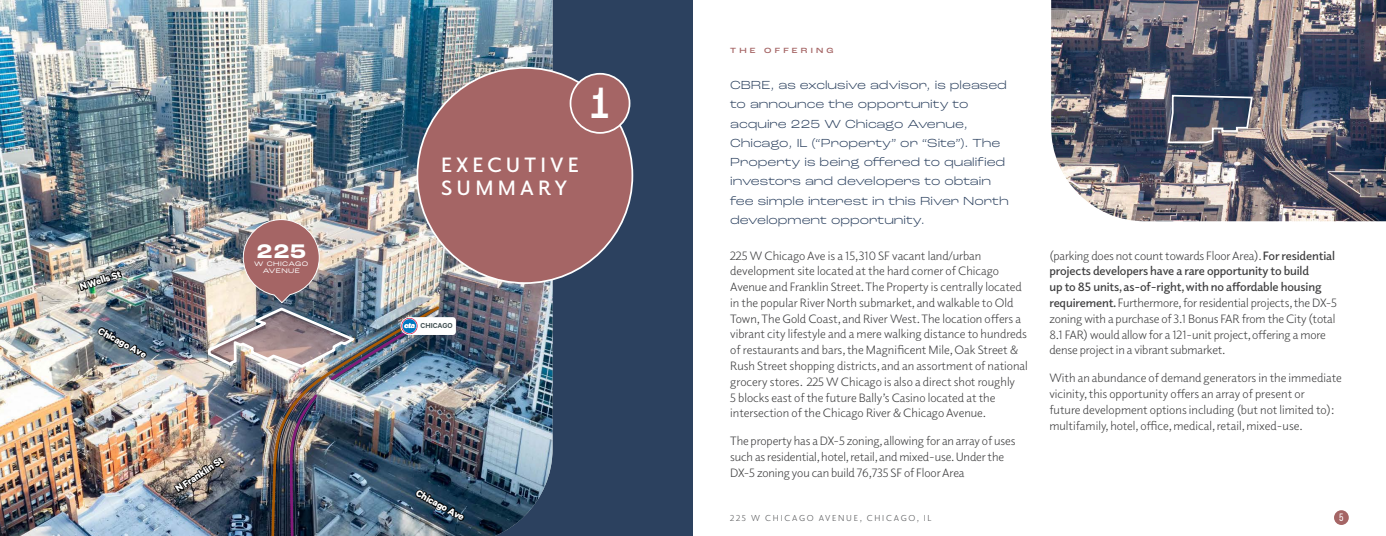
<style>
.page{position:relative;width:1386px;height:536px;background:#fff}
.page>*{position:absolute;margin:0;border:0;box-sizing:border-box;transform-origin:0 0}
.t1{font:500 condensed 45.68px "Roc Grotesk";color:#fff}
.Section_H1{font:600 21px "Elido";letter-spacing:.2em;color:#fff}
.t2{font:700 expanded 20.65px "Roc Grotesk";color:#fff}
.Body_Copy{font:12.25px/15.8px "Elido";color:#3e3e3f}
.Highlight{font:300 expanded 12.25px/19.2px "Roc Grotesk";color:#2c415f}
.t3{font:condensed 11.38px "Roc Grotesk";color:#fff}
.t4{font:700 10.76px "Calibre";color:#fff}
.t5{font:8.75px "Elido";letter-spacing:.2em;color:#57585a}
.t6{font:600 8.05px "Calibre";color:#435254}
.t7{font:500 expanded 7.88px "Roc Grotesk";letter-spacing:.4em;color:#a56565}
.t8{font:expanded 6.91px "Roc Grotesk";letter-spacing:.07em;color:#fff}
.s1{font-weight:600}
</style>
<div class="page">
<div style="left:0;top:0;width:693px;height:536px;background:#2c415f"></div>
<img style="left:0;top:0;width:553px;height:536px">
<img style="left:270px;top:304px;width:171px;height:232px">
<img style="left:289px;top:392px;width:31px;height:144px">
<svg style="left:95px;top:324px;width:54px;height:36px;background:#4a5d6c"></svg>
<svg style="left:413px;top:487px;width:54px;height:36px"></svg>
<svg style="left:77px;top:268px;width:46px;height:24px"></svg>
<svg style="left:172px;top:455px;width:54px;height:39px;background:#766e68"></svg>
<div style="left:408px;top:317px;width:48px;height:18px;background:#fff;border-radius:3px"></div>
<div style="left:417px;top:68px;width:215px;height:215px;background:#a56565;border-radius:50%"></div>
<div style="left:571px;top:74px;width:59px;height:59px;background:#a56565;border-radius:50%"></div>
<div style="left:570px;top:73px;width:60px;height:61px;border:2px solid #fff;border-radius:50%"></div>
<img style="left:1051px;top:0;width:335px;height:222px">
<svg style="left:1167px;top:94px;width:87px;height:50px;background:#606576"></svg>
<img style="left:207px;top:219px;width:212px;height:163px">
<div style="left:1334px;top:510px;width:15px;height:14px;background:#a56565;border-radius:50%"></div>
<p class="t4" style="left:78px;top:281px;width:45px;rotate:-19deg">N Wells St</p>
<p class="t4" style="left:102px;top:324px;width:55px;rotate:28deg">Chicago Ave</p>
<p class="t2" style="left:257px;top:238px;width:51px">225</p>
<p class="t8" style="left:263px;top:266px;width:39px">AVENUE</p>
<p class="t8" style="left:254px;top:259px;width:56px">W CHICAGO</p>
<p class="t4" style="left:173px;top:483px;width:56px;rotate:-33deg">N Franklin St</p>
<p class="Section_H1" style="left:441px;top:151px;width:139px">EXECUTIVE</p>
<p class="Section_H1" style="left:441px;top:174px;width:128px">SUMMARY</p>
<p class="t6" style="left:421px;top:321px;width:34px">CHICAGO</p>
<p class="t4" style="left:420px;top:486px;width:55px;rotate:28deg">Chicago Ave</p>
<h1 class="t7" style="left:730px;top:46px;width:105px">THE OFFERING</h1>
<p class="t1" style="left:591px;top:77px;width:20px">1</p>
<p class="Highlight" style="left:730px;top:75px;width:280px">CBRE, as exclusive advisor, is pleased to announce the opportunity to acquire 225 W Chicago Avenue, Chicago, IL (“Property” or “Site”). The Property is being offered to qualified investors and developers to obtain fee simple interest in this River North development opportunity.</p>
<p class="Body_Copy" style="left:730px;top:247px;width:299px">225 W Chicago Ave is a 15,310 SF vacant land/urban development site located at the hard corner of Chicago Avenue and Franklin Street. The Property is centrally located in the popular River North submarket, and walkable to Old Town, The Gold Coast, and River West. The location offers a vibrant city lifestyle and a mere walking distance to hundreds of restaurants and bars, the Magnificent Mile, Oak Street &amp; Rush Street shopping districts, and an assortment of national grocery stores. 225 W Chicago is also a direct shot roughly<br>5 blocks east of the future Bally’s Casino located at the intersection of the Chicago River &amp; Chicago Avenue.</p>
<p class="Body_Copy" style="left:730px;top:433px;width:287px">The property has a DX-5 zoning, allowing for an array of uses such as residential, hotel, retail, and mixed-use. Under the<br>DX-5 zoning you can build 76,735 SF of Floor Area</p>
<p class="Body_Copy" style="left:1049px;top:247px;width:289px">(parking does not count towards Floor Area). <span class="s1">For residential projects developers have a rare opportunity to build<br>up to 85 units, as-of-right, with no affordable housing requirement.</span> Furthermore, for residential projects, the DX-5 zoning with a purchase of 3.1 Bonus FAR from the City (total 8.1 FAR) would allow for a 121-unit project, offering a more dense project in a vibrant submarket.</p>
<p class="Body_Copy" style="left:1049px;top:370px;width:294px">With an abundance of demand generators in the immediate vicinity, this opportunity offers an array of present or<br>future development options including (but not limited to): multifamily, hotel, office, medical, retail, mixed-use.</p>
<p class="t5" style="left:730px;top:512px;width:203px">225 W CHICAGO AVENUE, CHICAGO, IL</p>
<p class="t3" style="left:1339px;top:511px;width:6px">5</p>
</div>
